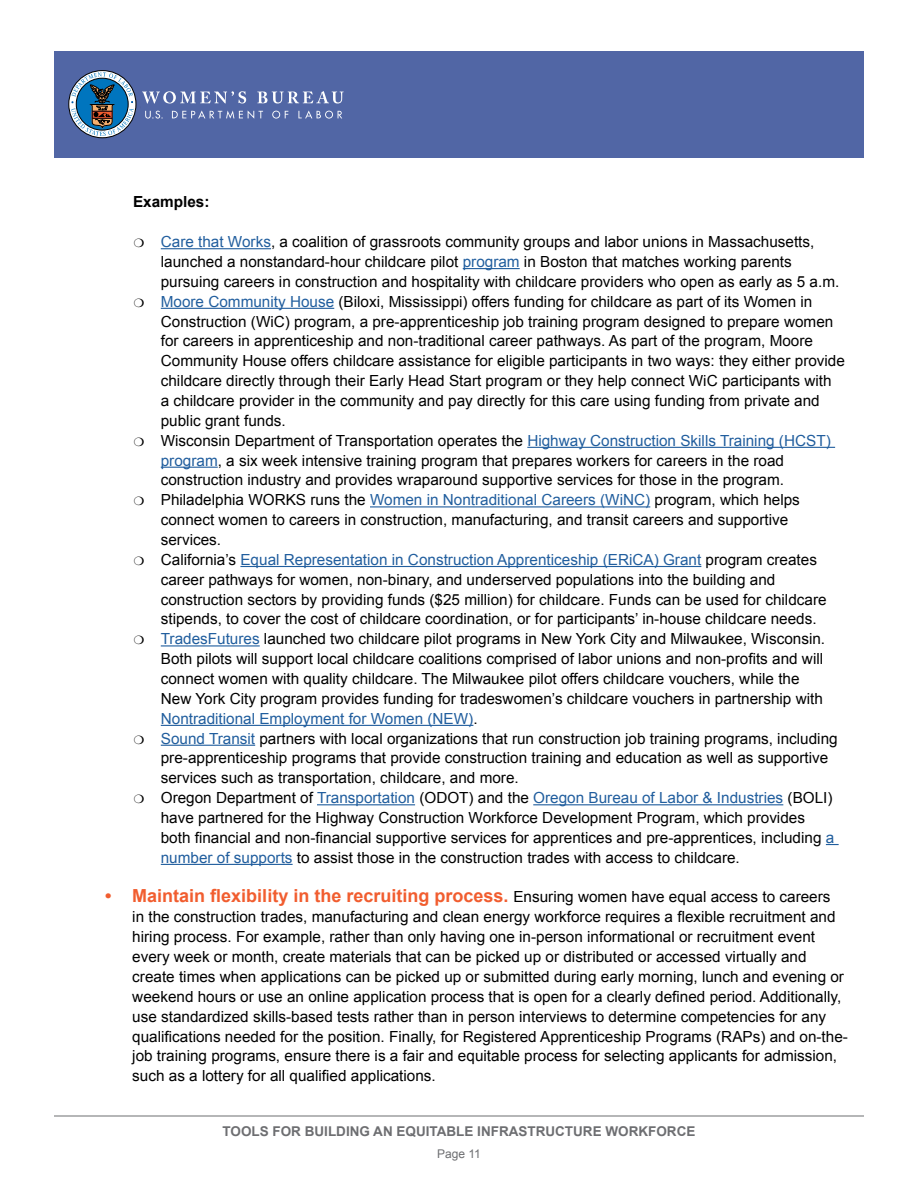
<style>
.page{position:relative;width:918px;height:1188px;background:#fff}
.page>*{position:absolute;margin:0;border:0;box-sizing:border-box;transform-origin:0 0}
.t1{font:700 18px "Arial";color:#f15d2f}
.t2{font:15.3px/19.8px "Arial";color:#000}
.Body_text{font:700 15.3px "Arial";color:#000}
.Main_Title{font:700 13.5px "Arial";color:#6d6e71}
.t3{font:12px "Arial";color:#6d6e71}
.s1{color:#215e9e}
.s2{font-weight:400;font-size:15.3px;color:#000}
</style>
<div class="page">
<div style="left:54px;top:51px;width:810px;height:107px;background:#5166a5"></div>
<svg style="left:142px;top:91px;width:202px;height:28px"></svg>
<div style="left:68px;top:70px;width:68px;height:68px;border:1px solid #000;border-radius:50%"></div>
<svg style="left:71px;top:72px;width:63px;height:64px;background:#5a82a1"></svg>
<hr style="left:54px;top:1116px;width:810px;height:1px;background:#6d6e71">
<hr style="left:161px;top:248px;width:110px;height:1px;background:#215e9e">
<hr style="left:463px;top:268px;width:57px;height:1px;background:#215e9e">
<hr style="left:161px;top:308px;width:173px;height:1px;background:#215e9e">
<hr style="left:527px;top:447px;width:308px;height:1px;background:#215e9e">
<hr style="left:161px;top:467px;width:57px;height:1px;background:#215e9e">
<hr style="left:370px;top:506px;width:280px;height:1px;background:#215e9e">
<hr style="left:240px;top:566px;width:461px;height:1px;background:#215e9e">
<hr style="left:161px;top:645px;width:99px;height:2px;background:#215e9e">
<hr style="left:161px;top:725px;width:312px;height:1px;background:#215e9e">
<hr style="left:161px;top:745px;width:94px;height:1px;background:#215e9e">
<hr style="left:317px;top:804px;width:98px;height:1px;background:#215e9e">
<hr style="left:533px;top:804px;width:250px;height:1px;background:#215e9e">
<svg style="left:826px;top:844px;width:13px;height:1px"></svg>
<hr style="left:161px;top:864px;width:132px;height:1px;background:#215e9e">
<p class="Body_text" style="left:133px;top:192px;width:78px">Examples:</p>
<p class="t2" style="left:161px;top:232px;width:680px;text-indent:-27px">❍ <span class="s1">Care that Works</span>, a coalition of grassroots community groups and labor unions in Massachusetts, launched a nonstandard-hour childcare pilot <span class="s1">program</span> in Boston that matches working parents pursuing careers in construction and hospitality with childcare providers who open as early as 5 a.m.</p>
<p class="t2" style="left:161px;top:292px;width:686px;text-indent:-27px">❍ <span class="s1">Moore Community House</span> (Biloxi, Mississippi) offers funding for childcare as part of its Women in Construction (WiC) program, a pre-apprenticeship job training program designed to prepare women for careers in apprenticeship and non-traditional career pathways. As part of the program, Moore Community House offers childcare assistance for eligible participants in two ways: they either provide childcare directly through their Early Head Start program or they help connect WiC participants with<br>a childcare provider in the community and pay directly for this care using funding from private and public grant funds.</p>
<p class="t2" style="left:161px;top:431px;width:672px;text-indent:-27px">❍ Wisconsin Department of Transportation operates the <span class="s1">Highway Construction Skills Training (HCST) program</span>, a six week intensive training program that prepares workers for careers in the road construction industry and provides wraparound supportive services for those in the program.</p>
<p class="t2" style="left:161px;top:490px;width:641px;text-indent:-27px">❍ Philadelphia WORKS runs the <span class="s1">Women in Nontraditional Careers (WiNC)</span> program, which helps connect women to careers in construction, manufacturing, and transit careers and supportive services.</p>
<p class="t2" style="left:161px;top:550px;width:667px;text-indent:-27px">❍ California’s <span class="s1">Equal Representation in Construction Apprenticeship (ERiCA) Grant</span> program creates career pathways for women, non-binary, and underserved populations into the building and construction sectors by providing funds ($25 million) for childcare. Funds can be used for childcare stipends, to cover the cost of childcare coordination, or for participants’ in-house childcare needs.</p>
<p class="t2" style="left:161px;top:629px;width:666px;text-indent:-27px">❍ <span class="s1">TradesFutures</span> launched two childcare pilot programs in New York City and Milwaukee, Wisconsin.<br>Both pilots will support local childcare coalitions comprised of labor unions and non-profits and will connect women with quality childcare. The Milwaukee pilot offers childcare vouchers, while the New York City program provides funding for tradeswomen’s childcare vouchers in partnership with <span class="s1">Nontraditional Employment for Women (NEW)</span>.</p>
<p class="t2" style="left:161px;top:729px;width:678px;text-indent:-27px">❍ <span class="s1">Sound Transit</span> partners with local organizations that run construction job training programs, including pre-apprenticeship programs that provide construction training and education as well as supportive services such as transportation, childcare, and more.</p>
<p class="t2" style="left:161px;top:788px;width:675px;text-indent:-27px">❍ Oregon Department of <span class="s1">Transportation</span> (ODOT) and the <span class="s1">Oregon Bureau of Labor &amp; Industries</span> (BOLI) have partnered for the Highway Construction Workforce Development Program, which provides both financial and non-financial supportive services for apprentices and pre-apprentices, including <span class="s1">a number of supports</span> to assist those in the construction trades with access to childcare.</p>
<p class="t1" style="left:105px;top:884px;width:727px">• Maintain flexibility in the recruiting process. <span class="s2">Ensuring women have equal access to careers</span></p>
<p class="t2" style="left:132px;top:907px;width:717px">in the construction trades, manufacturing and clean energy workforce requires a flexible recruitment and hiring process. For example, rather than only having one in-person informational or recruitment event every week or month, create materials that can be picked up or distributed or accessed virtually and create times when applications can be picked up or submitted during early morning, lunch and evening or weekend hours or use an online application process that is open for a clearly defined period. Additionally, use standardized skills-based tests rather than in person interviews to determine competencies for any qualifications needed for the position. Finally, for Registered Apprenticeship Programs (RAPs) and on-the&shy;job training programs, ensure there is a fair and equitable process for selecting applicants for admission, such as a lottery for all qualified applications.</p>
<p class="Main_Title" style="left:223px;top:1123px;width:474px">TOOLS FOR BUILDING AN EQUITABLE INFRASTRUCTURE WORKFORCE</p>
<p class="t3" style="left:437px;top:1146px;width:45px">Page 11</p>
</div>
